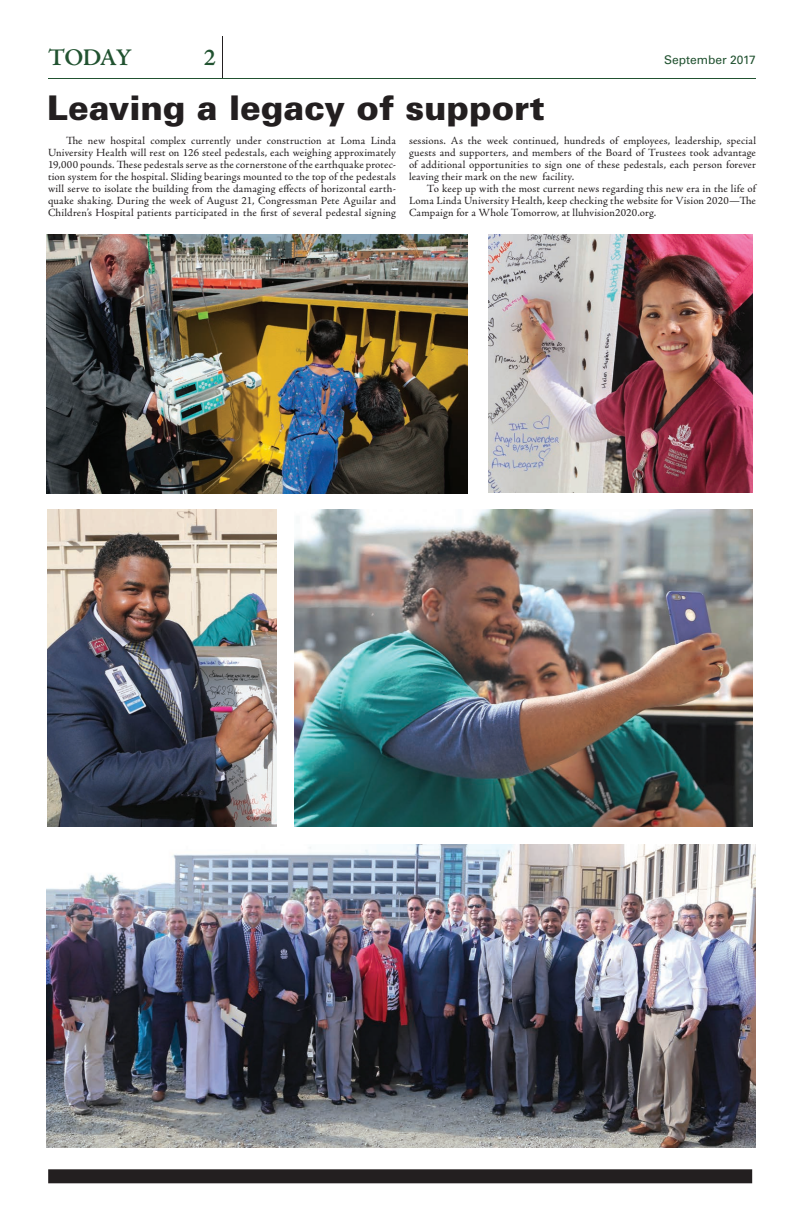
<style>
.page{position:relative;width:792px;height:1224px;background:#fff}
.page>*{position:absolute;margin:0;border:0;box-sizing:border-box;transform-origin:0 0}
.t1{font:900 34px "Univers";letter-spacing:-.005em;color:#231f20}
.t2{font:600 24px "Adobe Jenson Pro";letter-spacing:-.05em;color:#215230}
.t3{font:12px "Univers LT Std";color:#215230}
.t4{font:11px/12px "Adobe Jenson Pro";letter-spacing:.015em;color:#231f20;text-align:justify}
</style>
<div class="page">
<hr style="left:222px;top:36px;width:1px;height:42px;background:#231f20">
<hr style="left:48px;top:78px;width:708px;height:1px;background:#215230">
<img style="left:46px;top:234px;width:422px;height:259px">
<img style="left:46px;top:844px;width:710px;height:304px">
<img style="left:488px;top:234px;width:264px;height:258px">
<img style="left:48px;top:509px;width:228px;height:317px">
<img style="left:294px;top:509px;width:458px;height:317px">
<div style="left:48px;top:1169px;width:704px;height:14px;background:#231f20"></div>
<h2 class="t2" style="left:48px;top:44px;width:85px">TODAY</h2>
<h2 class="t2" style="left:204px;top:44px;width:14px">2</h2>
<p class="t3" style="left:664px;top:52px;width:93px">September 2017</p>
<h1 class="t1" style="left:47px;top:86px;width:499px">Leaving a legacy of support</h1>
<p class="t4" style="left:409px;top:135px;width:349px">sessions. As the week continued, hundreds of employees, leadership, special guests and supporters, and members of the Board of Trustees took advantage of additional opportunities to sign one of these pedestals, each person forever leaving their mark on the new facility.</p>
<p class="t4" style="left:409px;top:183px;width:349px;text-indent:18px">To keep up with the most current news regarding this new era in the life of Loma Linda University Health, keep checking the website for Vision 2020—The Campaign for a Whole Tomorrow, at lluhvision2020.org.</p>
<p class="t4" style="left:48px;top:135px;width:350px;text-indent:18px">The new hospital complex currently under construction at Loma Linda University Health will rest on 126 steel pedestals, each weighing approximately 19,000 pounds. These pedestals serve as the cornerstone of the earthquake protec&shy;tion system for the hospital. Sliding bearings mounted to the top of the pedestals will serve to isolate the building from the damaging effects of horizontal earth&shy;quake shaking. During the week of August 21, Congressman Pete Aguilar and Children’s Hospital patients participated in the first of several pedestal signing</p>
</div>
